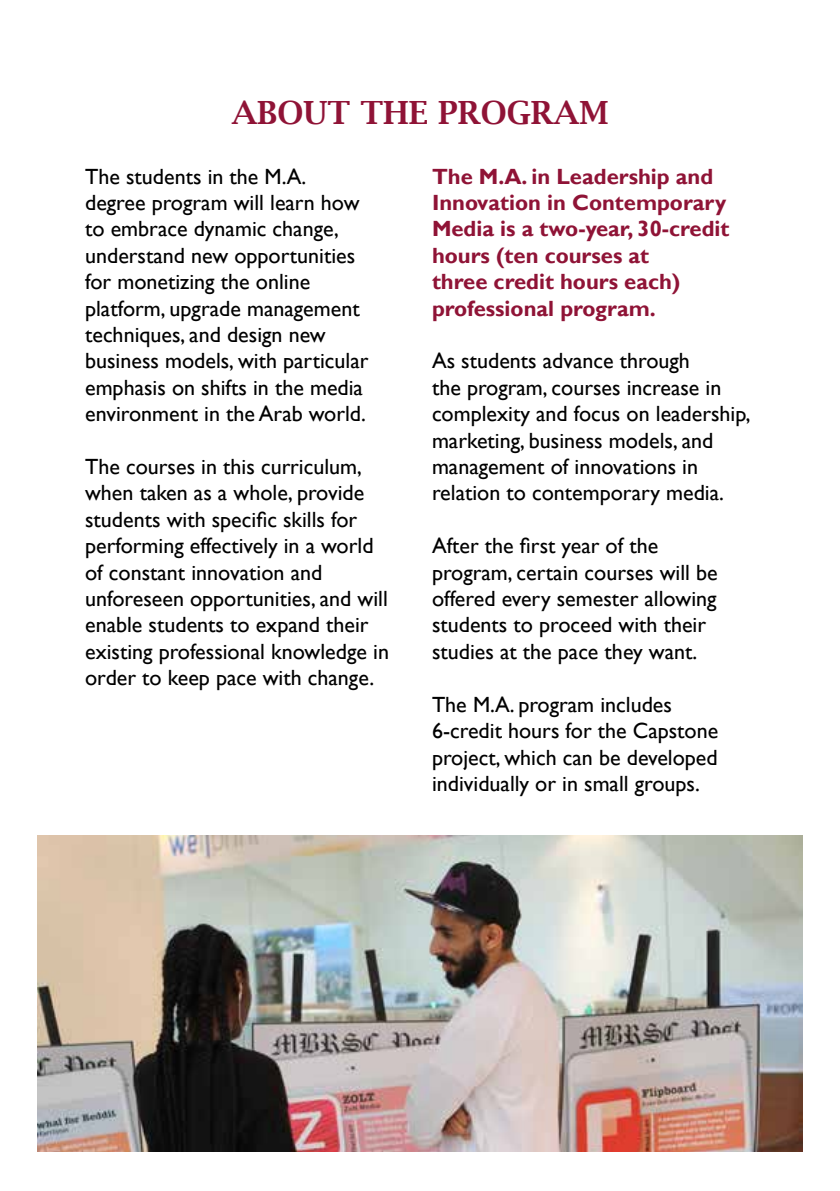
<style>
.page{position:relative;width:840px;height:1191px;background:#fff}
.page>*{position:absolute;margin:0;border:0;box-sizing:border-box;transform-origin:0 0}
.t1{font:600 32px "Lucida Bright";color:#8f1336}
.t2{font:22px/26.4px "Gill Sans";color:#000}
.t3{font:700 22px/26.4px "Gill Sans";color:#8f1336}
</style>
<div class="page">
<img style="left:38px;top:835px;width:763px;height:316px">
<h1 class="t1" style="left:231px;top:94px;width:378px">ABOUT THE PROGRAM</h1>
<p class="t2" style="left:85px;top:163px;width:285px">The students in the M.A. degree program will learn how to embrace dynamic change, understand new opportunities for monetizing the online platform, upgrade management techniques, and design new business models, with particular emphasis on shifts in the media environment in the Arab world.</p>
<p class="t2" style="left:85px;top:454px;width:305px">The courses in this curriculum, when taken as a whole, provide students with specific skills for performing effectively in a world of constant innovation and unforeseen opportunities, and will enable students to expand their existing professional knowledge in order to keep pace with change.</p>
<p class="t3" style="left:432px;top:163px;width:299px">The M.A. in Leadership and<br>Innovation in Contemporary<br>Media is a two-year, 30-credit hours (ten courses at<br>three credit hours each) professional program.</p>
<p class="t2" style="left:432px;top:348px;width:320px">As students advance through<br>the program, courses increase in complexity and focus on leadership, marketing, business models, and management of innovations in relation to contemporary media.</p>
<p class="t2" style="left:432px;top:533px;width:287px">After the first year of the program, certain courses will be offered every semester allowing students to proceed with their studies at the pace they want.</p>
<p class="t2" style="left:432px;top:691px;width:287px">The M.A. program includes<br>6-credit hours for the Capstone project, which can be developed individually or in small groups.</p>
</div>
